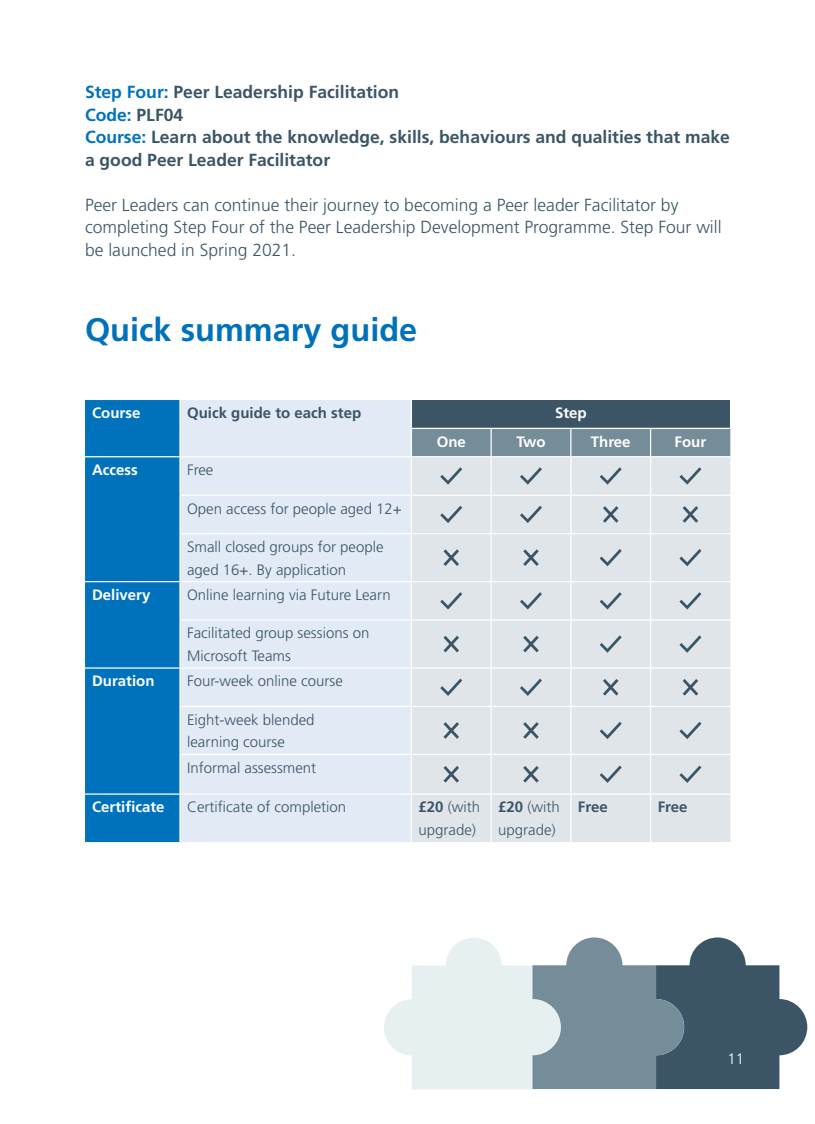
<style>
.page{position:relative;width:815px;height:1124px;background:#fff}
.page>*{position:absolute;margin:0;border:0;box-sizing:border-box;transform-origin:0 0}
.t1{font:700 32.5px "Frutiger LT Std";color:#0072bc}
.t2{font:300 17.5px/22.5px "Frutiger LT Std";color:#3b5566}
.t3{font:700 17.5px/22.5px "Frutiger LT Std";color:#3b5566}
.t4{font:300 15px/22.5px "Frutiger LT Std";color:#3b5566}
.t5{font:700 15px "Frutiger LT Std";color:#fff}
.t6{font:700 15px "Frutiger LT Std";color:#3b5566}
.t7{font:300 15px "Frutiger LT Std";color:#fff}
.s1{color:#0072bc}
.s2{font-weight:700}
</style>
<div class="page">
<div style="left:85px;top:400px;width:94px;height:441px;background:#0072bc"></div>
<div style="left:181px;top:400px;width:230px;height:441px;background:#e2eaf6"></div>
<div style="left:412px;top:457px;width:318px;height:384px;background:#e0e5e9"></div>
<svg style="left:411px;top:400px;width:319px;height:56px;background:#5c7482"></svg>
<hr style="left:490px;top:457px;width:2px;height:37px;background:#fff">
<hr style="left:570px;top:457px;width:1px;height:37px;background:#fff">
<hr style="left:650px;top:457px;width:1px;height:37px;background:#fff">
<hr style="left:411px;top:494px;width:80px;height:2px;background:#fff">
<hr style="left:491px;top:494px;width:80px;height:2px;background:#fff">
<hr style="left:490px;top:496px;width:2px;height:37px;background:#fff">
<hr style="left:571px;top:494px;width:80px;height:2px;background:#fff">
<hr style="left:570px;top:496px;width:1px;height:37px;background:#fff">
<hr style="left:651px;top:494px;width:79px;height:2px;background:#fff">
<hr style="left:650px;top:496px;width:1px;height:37px;background:#fff">
<hr style="left:411px;top:533px;width:80px;height:1px;background:#fff">
<hr style="left:491px;top:533px;width:80px;height:1px;background:#fff">
<hr style="left:490px;top:534px;width:2px;height:47px;background:#fff">
<hr style="left:571px;top:533px;width:80px;height:1px;background:#fff">
<hr style="left:570px;top:534px;width:1px;height:47px;background:#fff">
<hr style="left:651px;top:533px;width:79px;height:1px;background:#fff">
<hr style="left:650px;top:534px;width:1px;height:47px;background:#fff">
<hr style="left:411px;top:581px;width:80px;height:1px;background:#fff">
<hr style="left:491px;top:581px;width:80px;height:1px;background:#fff">
<hr style="left:490px;top:582px;width:2px;height:37px;background:#fff">
<hr style="left:571px;top:581px;width:80px;height:1px;background:#fff">
<hr style="left:570px;top:582px;width:1px;height:37px;background:#fff">
<hr style="left:651px;top:581px;width:79px;height:1px;background:#fff">
<hr style="left:650px;top:582px;width:1px;height:37px;background:#fff">
<hr style="left:411px;top:619px;width:80px;height:1px;background:#fff">
<hr style="left:491px;top:619px;width:80px;height:1px;background:#fff">
<hr style="left:490px;top:620px;width:2px;height:47px;background:#fff">
<hr style="left:571px;top:619px;width:80px;height:1px;background:#fff">
<hr style="left:570px;top:620px;width:1px;height:47px;background:#fff">
<hr style="left:651px;top:619px;width:79px;height:1px;background:#fff">
<hr style="left:650px;top:620px;width:1px;height:47px;background:#fff">
<hr style="left:411px;top:667px;width:80px;height:1px;background:#fff">
<hr style="left:491px;top:667px;width:80px;height:1px;background:#fff">
<hr style="left:490px;top:668px;width:2px;height:37px;background:#fff">
<hr style="left:571px;top:667px;width:80px;height:1px;background:#fff">
<hr style="left:570px;top:668px;width:1px;height:37px;background:#fff">
<hr style="left:651px;top:667px;width:79px;height:1px;background:#fff">
<hr style="left:650px;top:668px;width:1px;height:37px;background:#fff">
<hr style="left:411px;top:705px;width:80px;height:2px;background:#fff">
<hr style="left:491px;top:705px;width:80px;height:2px;background:#fff">
<hr style="left:490px;top:707px;width:2px;height:46px;background:#fff">
<hr style="left:571px;top:705px;width:80px;height:2px;background:#fff">
<hr style="left:570px;top:707px;width:1px;height:46px;background:#fff">
<hr style="left:651px;top:705px;width:79px;height:2px;background:#fff">
<hr style="left:650px;top:707px;width:1px;height:46px;background:#fff">
<hr style="left:411px;top:753px;width:80px;height:2px;background:#fff">
<hr style="left:491px;top:753px;width:80px;height:2px;background:#fff">
<hr style="left:490px;top:755px;width:2px;height:38px;background:#fff">
<hr style="left:571px;top:753px;width:80px;height:2px;background:#fff">
<hr style="left:570px;top:755px;width:1px;height:38px;background:#fff">
<hr style="left:651px;top:753px;width:79px;height:2px;background:#fff">
<hr style="left:650px;top:755px;width:1px;height:38px;background:#fff">
<hr style="left:411px;top:793px;width:80px;height:1px;background:#fff">
<hr style="left:491px;top:793px;width:80px;height:1px;background:#fff">
<hr style="left:490px;top:794px;width:2px;height:47px;background:#fff">
<hr style="left:571px;top:793px;width:80px;height:1px;background:#fff">
<hr style="left:570px;top:794px;width:1px;height:47px;background:#fff">
<hr style="left:651px;top:793px;width:79px;height:1px;background:#fff">
<hr style="left:650px;top:794px;width:1px;height:47px;background:#fff">
<hr style="left:85px;top:456px;width:95px;height:1px;background:#fff">
<hr style="left:180px;top:456px;width:231px;height:1px;background:#fff">
<hr style="left:179px;top:494px;width:232px;height:2px;background:#fff">
<hr style="left:179px;top:533px;width:232px;height:1px;background:#fff">
<hr style="left:85px;top:581px;width:95px;height:1px;background:#fff">
<hr style="left:180px;top:581px;width:231px;height:1px;background:#fff">
<hr style="left:179px;top:619px;width:232px;height:1px;background:#fff">
<hr style="left:85px;top:667px;width:95px;height:1px;background:#fff">
<hr style="left:180px;top:667px;width:231px;height:1px;background:#fff">
<hr style="left:179px;top:705px;width:232px;height:2px;background:#fff">
<hr style="left:179px;top:753px;width:232px;height:2px;background:#fff">
<hr style="left:85px;top:793px;width:95px;height:1px;background:#fff">
<hr style="left:180px;top:793px;width:231px;height:1px;background:#fff">
<svg style="left:440px;top:467px;width:22px;height:17px"></svg>
<svg style="left:520px;top:467px;width:22px;height:17px"></svg>
<svg style="left:600px;top:467px;width:22px;height:17px"></svg>
<svg style="left:679px;top:467px;width:22px;height:17px"></svg>
<svg style="left:440px;top:505px;width:22px;height:18px"></svg>
<svg style="left:520px;top:505px;width:22px;height:18px"></svg>
<svg style="left:603px;top:506px;width:15px;height:16px"></svg>
<svg style="left:683px;top:506px;width:15px;height:16px"></svg>
<svg style="left:443px;top:549px;width:16px;height:17px"></svg>
<svg style="left:523px;top:549px;width:16px;height:17px"></svg>
<svg style="left:600px;top:549px;width:22px;height:17px"></svg>
<svg style="left:679px;top:549px;width:22px;height:17px"></svg>
<svg style="left:440px;top:592px;width:22px;height:17px"></svg>
<svg style="left:520px;top:592px;width:22px;height:17px"></svg>
<svg style="left:600px;top:592px;width:22px;height:17px"></svg>
<svg style="left:679px;top:592px;width:22px;height:17px"></svg>
<svg style="left:443px;top:635px;width:16px;height:17px"></svg>
<svg style="left:523px;top:635px;width:16px;height:17px"></svg>
<svg style="left:600px;top:635px;width:22px;height:17px"></svg>
<svg style="left:679px;top:635px;width:22px;height:17px"></svg>
<svg style="left:440px;top:678px;width:22px;height:17px"></svg>
<svg style="left:520px;top:678px;width:22px;height:17px"></svg>
<svg style="left:603px;top:678px;width:15px;height:17px"></svg>
<svg style="left:683px;top:678px;width:15px;height:17px"></svg>
<svg style="left:443px;top:722px;width:16px;height:16px"></svg>
<svg style="left:523px;top:722px;width:16px;height:16px"></svg>
<svg style="left:600px;top:721px;width:22px;height:18px"></svg>
<svg style="left:679px;top:721px;width:22px;height:18px"></svg>
<svg style="left:443px;top:765px;width:16px;height:17px"></svg>
<svg style="left:523px;top:765px;width:16px;height:17px"></svg>
<svg style="left:600px;top:765px;width:22px;height:17px"></svg>
<svg style="left:679px;top:765px;width:22px;height:17px"></svg>
<svg style="left:384px;top:937px;width:423px;height:152px"></svg>
<p class="t3" style="left:85px;top:81px;width:646px"><span class="s1">Step Four:</span> Peer Leadership Facilitation<br><span class="s1">Code:</span> PLF04<br><span class="s1">Course:</span> Learn about the knowledge, skills, behaviours and qualities that make a good Peer Leader Facilitator</p>
<p class="t2" style="left:85px;top:194px;width:638px">Peer Leaders can continue their journey to becoming a Peer leader Facilitator by completing Step Four of the Peer Leadership Development Programme. Step Four will be launched in Spring 2021.</p>
<h1 class="t1" style="left:85px;top:311px;width:334px">Quick summary guide</h1>
<p class="t5" style="left:92px;top:404px;width:50px">Course</p>
<p class="t6" style="left:187px;top:404px;width:176px">Quick guide to each step</p>
<p class="t5" style="left:555px;top:404px;width:33px">Step</p>
<p class="t5" style="left:437px;top:432px;width:31px">One</p>
<p class="t5" style="left:516px;top:432px;width:31px">Two</p>
<p class="t5" style="left:591px;top:432px;width:41px">Three</p>
<p class="t5" style="left:675px;top:432px;width:33px">Four</p>
<p class="t5" style="left:92px;top:461px;width:47px">Access</p>
<p class="t4" style="left:187px;top:459px;width:28px">Free</p>
<p class="t4" style="left:187px;top:497px;width:216px">Open access for people aged 12+</p>
<p class="t4" style="left:187px;top:535px;width:198px">Small closed groups for people aged 16+. By application</p>
<p class="t5" style="left:92px;top:586px;width:60px">Delivery</p>
<p class="t4" style="left:187px;top:583px;width:205px">Online learning via Future Learn</p>
<p class="t4" style="left:187px;top:622px;width:184px">Facilitated group sessions on<br>Microsoft Teams</p>
<p class="t5" style="left:92px;top:672px;width:64px">Duration</p>
<p class="t4" style="left:187px;top:670px;width:157px">Four-week online course</p>
<p class="t4" style="left:187px;top:708px;width:129px">Eight-week blended learning course</p>
<p class="t4" style="left:187px;top:756px;width:131px">Informal assessment</p>
<p class="t5" style="left:92px;top:798px;width:74px">Certificate</p>
<p class="t4" style="left:187px;top:796px;width:161px">Certificate of completion</p>
<p class="t4" style="left:418px;top:796px;width:63px"><span class="s2">£20</span> (with upgrade)</p>
<p class="t4" style="left:498px;top:796px;width:63px"><span class="s2">£20</span> (with upgrade)</p>
<p class="t6" style="left:578px;top:798px;width:31px">Free</p>
<p class="t6" style="left:658px;top:798px;width:31px">Free</p>
<p class="t7" style="left:727px;top:1050px;width:18px">11</p>
</div>
